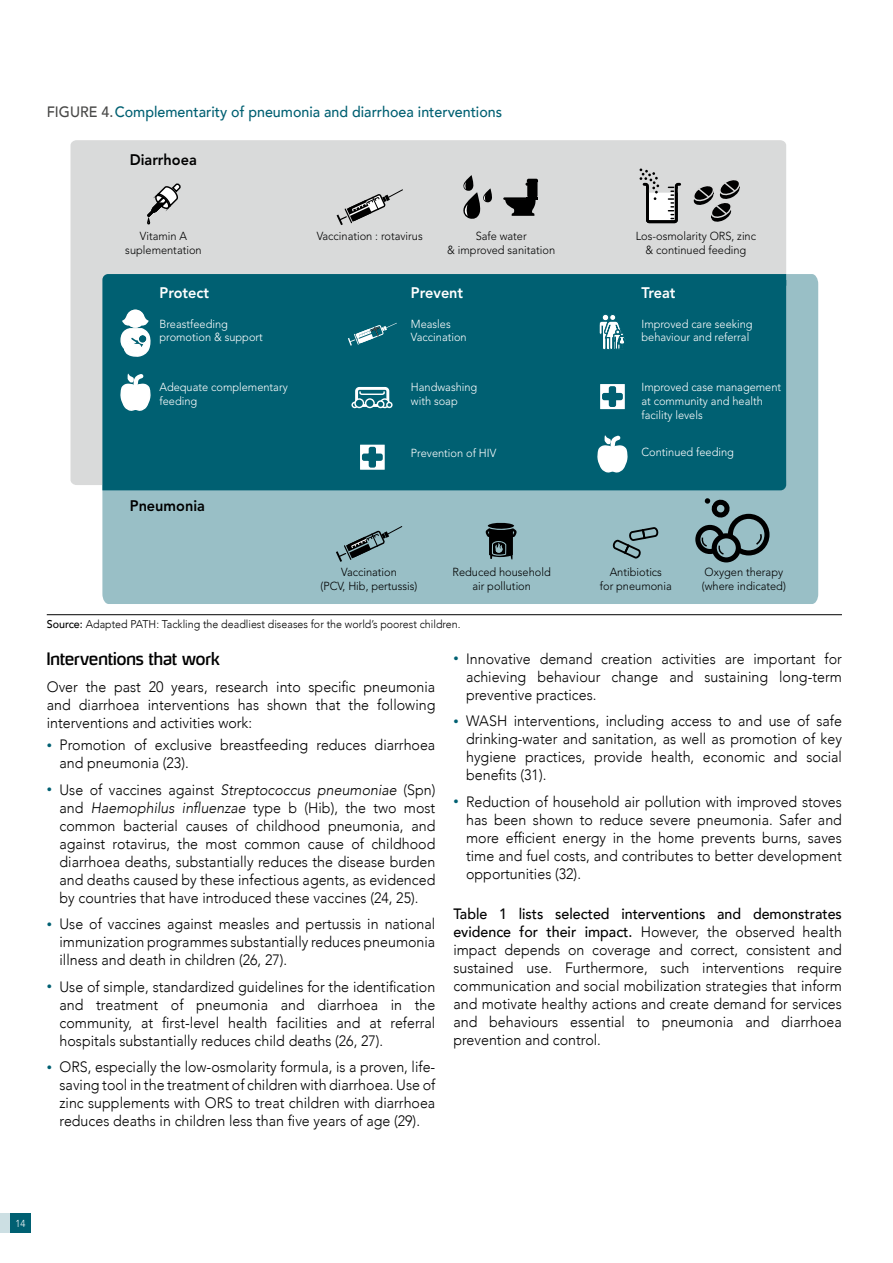
<style>
.page{position:relative;width:893px;height:1263px;background:#fff}
.page>*{position:absolute;margin:0;border:0;box-sizing:border-box;transform-origin:0 0}
.t1{font:16.5px "Hybrea Rg";color:#000}
.t2{font:800 15.3px "Avenir";color:#fff;scale:.95 1}
.t3{font:800 15.3px "Avenir";color:#000;scale:.95 1}
.t4{font:300 15px/18px "Avenir";color:#000;text-align:justify;scale:.95 1}
.t5{font:500 15px "Avenir";color:#006072;scale:.95 1}
.t6{font:300 11.55px/14px "Avenir";color:#fff;scale:.95 1}
.t7{font:300 11.55px/14px "Avenir";color:#000;text-align:center;scale:.95 1}
.t8{font:300 11.25px "Avenir";color:#000;scale:.95 1}
.t9{font:300 10.2px "Avenir";color:#fff;scale:.95 1}
.s1{color:#484847}
.s2{font-weight:500}
.s3{font-size:10.5px;color:#006072}
.s4{font-style:italic}
</style>
<div class="page">
<div style="left:0;top:1213px;width:10px;height:20px;background:#ccdfe3"></div>
<div style="left:10px;top:1213px;width:21px;height:20px;background:#006072"></div>
<hr style="left:47px;top:614px;width:795px;height:1px;background:#000">
<div style="left:102px;top:274px;width:716px;height:330px;background:#99bfc6"></div>
<svg style="left:485px;top:523px;width:32px;height:36px"></svg>
<svg style="left:612px;top:527px;width:47px;height:31px"></svg>
<svg style="left:336px;top:525px;width:67px;height:37px;background:#7f9da3"></svg>
<div style="left:71px;top:140px;width:715px;height:345px;background:#d9dada"></div>
<div style="left:102px;top:274px;width:684px;height:216px;background:#006072"></div>
<svg style="left:119px;top:372px;width:33px;height:40px"></svg>
<svg style="left:596px;top:433px;width:33px;height:41px"></svg>
<svg style="left:337px;top:189px;width:67px;height:36px;background:#b4b5b5"></svg>
<svg style="left:462px;top:175px;width:31px;height:45px"></svg>
<div style="left:527px;top:179px;width:10px;height:18px;background:#000;border-radius:2px"></div>
<svg style="left:526px;top:179px;width:12px;height:7px"></svg>
<hr style="left:503px;top:197px;width:33px;height:3px;background:#000">
<svg style="left:505px;top:197px;width:32px;height:19px"></svg>
<svg style="left:120px;top:310px;width:32px;height:48px"></svg>
<div style="left:355px;top:387px;width:34px;height:20px;border:3px solid #fff;border-radius:3px"></div>
<div style="left:386px;top:402px;width:7px;height:6px;border:1px solid #fff;border-radius:50%"></div>
<svg style="left:351px;top:390px;width:41px;height:18px"></svg>
<svg style="left:348px;top:323px;width:49px;height:23px"></svg>
<svg style="left:640px;top:169px;width:43px;height:56px"></svg>
<svg style="left:691px;top:177px;width:50px;height:46px;background:#999a9a"></svg>
<svg style="left:145px;top:182px;width:37px;height:51px;background:#bbbcbc"></svg>
<div style="left:730px;top:516px;width:37px;height:37px;background:#99bfc6;border-radius:50%"></div>
<div style="left:728px;top:514px;width:41px;height:41px;border:5px solid #000;border-radius:50%"></div>
<svg style="left:698px;top:527px;width:24px;height:24px"></svg>
<div style="left:695px;top:525px;width:29px;height:29px;border:5px solid #000;border-radius:50%"></div>
<svg style="left:698px;top:492px;width:36px;height:30px"></svg>
<svg style="left:714px;top:536px;width:24px;height:24px"></svg>
<div style="left:712px;top:533px;width:29px;height:29px;border:5px solid #000;border-radius:50%"></div>
<svg style="left:718px;top:544px;width:7px;height:12px"></svg>
<svg style="left:701px;top:536px;width:7px;height:12px"></svg>
<svg style="left:756px;top:534px;width:7px;height:12px"></svg>
<svg style="left:360px;top:445px;width:25px;height:25px"></svg>
<svg style="left:600px;top:384px;width:25px;height:25px"></svg>
<svg style="left:599px;top:314px;width:27px;height:36px"></svg>
<p class="t5" style="left:47px;top:99px;width:481px"><span class="s1">Figu re 4.</span>Complementarity of pneumonia and diarrhoea interventions</p>
<p class="t3" style="left:130px;top:151px;width:72px">Diarrhoea</p>
<p class="t7" style="left:125px;top:229px;width:82px">Vitamin A suplementation</p>
<p class="t7" style="left:447px;top:229px;width:115px">Safe water<br>&amp; improved sanitation</p>
<p class="t7" style="left:317px;top:229px;width:113px">Vaccination : rotavirus</p>
<p class="t7" style="left:636px;top:229px;width:128px">Los-osmolarity ORS, zinc &amp; continued feeding</p>
<p class="t2" style="left:411px;top:283px;width:57px">Prevent</p>
<p class="t6" style="left:411px;top:317px;width:60px">Measles<br>Vaccination</p>
<p class="t2" style="left:159px;top:283px;width:54px">Protect</p>
<p class="t2" style="left:641px;top:283px;width:37px">Treat</p>
<p class="t6" style="left:159px;top:317px;width:110px">Breastfeeding promotion &amp; support</p>
<p class="t6" style="left:159px;top:380px;width:137px">Adequate complementary feeding</p>
<p class="t6" style="left:641px;top:317px;width:119px">Improved care seeking behaviour and referral</p>
<p class="t6" style="left:411px;top:380px;width:71px">Handwashing with soap</p>
<p class="t6" style="left:411px;top:446px;width:91px">Prevention of HIV</p>
<p class="t6" style="left:641px;top:380px;width:149px">Improved case management at community and health facility levels</p>
<p class="t6" style="left:641px;top:445px;width:99px">Continued feeding</p>
<p class="t3" style="left:130px;top:497px;width:80px">Pneumonia</p>
<p class="t7" style="left:321px;top:565px;width:103px">Vaccination<br>(PCV, Hib, pertussis)</p>
<p class="t7" style="left:452px;top:565px;width:105px">Reduced household air pollution</p>
<p class="t7" style="left:600px;top:565px;width:77px">Antibiotics<br>for pneumonia</p>
<p class="t7" style="left:702px;top:565px;width:90px;text-align:left">Oxygen therapy (where indicated)</p>
<p class="t8" style="left:47px;top:617px;width:437px"><span class="s2">Source:</span> Adapted PATH: Tackling the deadliest diseases for the world’s poorest children.</p>
<p class="t1" style="left:47px;top:649px;width:174px">Interventions that work</p>
<p class="t4" style="left:47px;top:678px;width:411px">Over the past 20 years, research into specific pneumonia and diarrhoea interventions has shown that the following interventions and activities work:</p>
<p class="t4" style="left:60px;top:736px;width:397px;text-indent:-13px"><span class="s3">•</span> Promotion of exclusive breastfeeding reduces diarrhoea and pneumonia (23).</p>
<p class="t4" style="left:60px;top:780px;width:397px;text-indent:-13px"><span class="s3">•</span> Use of vaccines against <span class="s4">Streptococcus pneumoniae</span> (Spn) and <span class="s4">Haemophilus influenzae</span> type b (Hib), the two most common bacterial causes of childhood pneumonia, and against rotavirus, the most common cause of childhood diarrhoea deaths, substantially reduces the disease burden and deaths caused by these infectious agents, as evidenced by countries that have introduced these vaccines (24, 25).</p>
<p class="t4" style="left:60px;top:915px;width:397px;text-indent:-13px"><span class="s3">•</span> Use of vaccines against measles and pertussis in national immunization programmes substantially reduces pneumonia illness and death in children (26, 27).</p>
<p class="t4" style="left:60px;top:977px;width:397px;text-indent:-13px"><span class="s3">•</span> Use of simple, standardized guidelines for the identification and treatment of pneumonia and diarrhoea in the community, at first-level health facilities and at referral hospitals substantially reduces child deaths (26, 27).</p>
<p class="t4" style="left:60px;top:1058px;width:397px;text-indent:-13px"><span class="s3">•</span> ORS, especially the low-osmolarity formula, is a proven, life&shy;saving tool in the treatment of children with diarrhoea. Use of zinc supplements with ORS to treat children with diarrhoea reduces deaths in children less than five years of age (29).</p>
<p class="t4" style="left:466px;top:649px;width:397px;text-indent:-13px"><span class="s3">•</span> Innovative demand creation activities are important for achieving behaviour change and sustaining long-term preventive practices.</p>
<p class="t4" style="left:466px;top:712px;width:397px;text-indent:-13px"><span class="s3">•</span> WASH interventions, including access to and use of safe drinking-water and sanitation, as well as promotion of key hygiene practices, provide health, economic and social benefits (31).</p>
<p class="t4" style="left:466px;top:792px;width:397px;text-indent:-13px"><span class="s3">•</span> Reduction of household air pollution with improved stoves has been shown to reduce severe pneumonia. Safer and more efficient energy in the home prevents burns, saves time and fuel costs, and contributes to better development opportunities (32).</p>
<p class="t4" style="left:453px;top:905px;width:411px"><span class="s2">Table 1 lists selected interventions and demonstrates evidence for their impact.</span> However, the observed health impact depends on coverage and correct, consistent and sustained use. Furthermore, such interventions require communication and social mobilization strategies that inform and motivate healthy actions and create demand for services and behaviours essential to pneumonia and diarrhoea prevention and control.</p>
<p class="t9" style="left:15px;top:1217px;width:12px">14</p>
</div>
